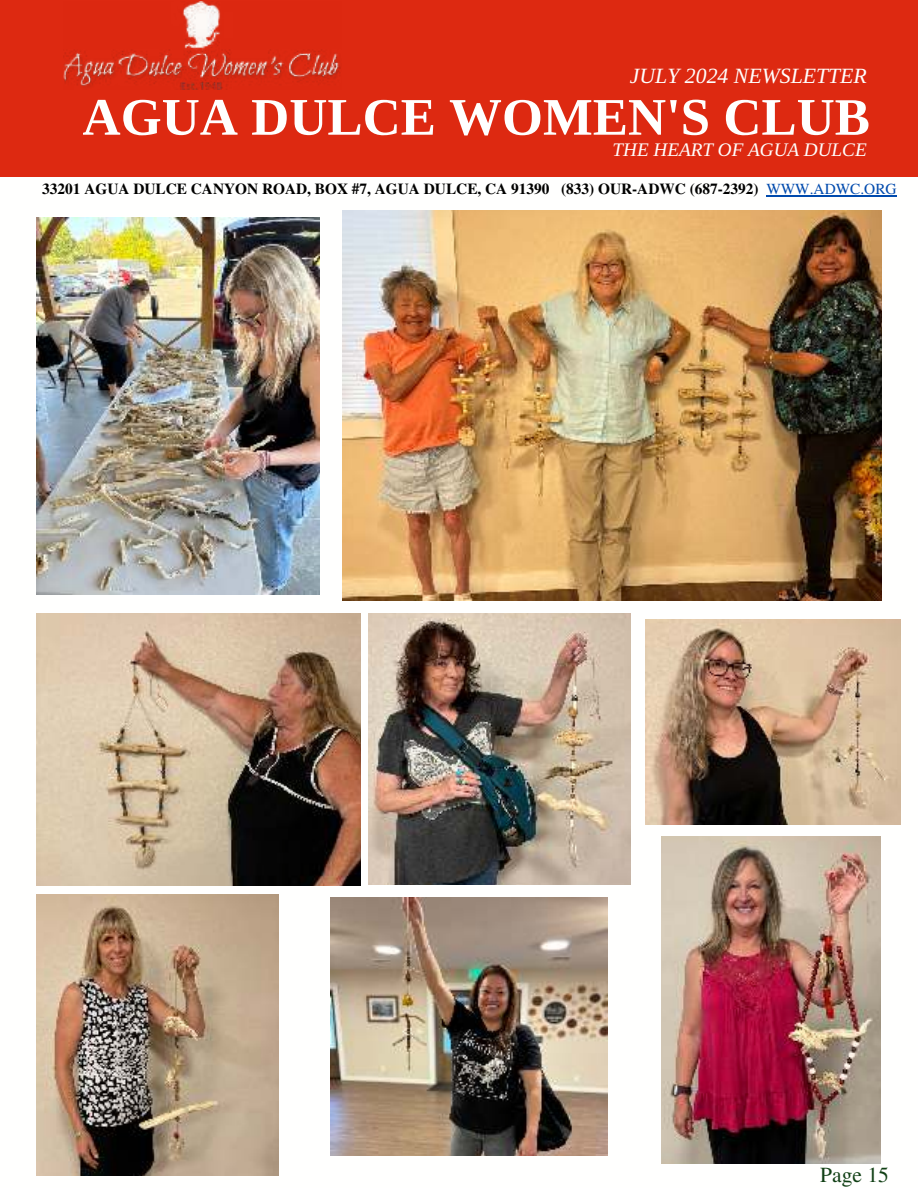
<style>
.page{position:relative;width:918px;height:1188px;background:#fff}
.page>*{position:absolute;margin:0;border:0;box-sizing:border-box;transform-origin:0 0}
.t1{font:700 52.8px "Libra Serif Modern";color:#fffffe}
.t2{font:italic 21.75px "Libra Serif Modern";color:#fffffe}
.t3{font:21.45px "Te X Gyre Termes";color:#114015}
.t4{font:italic 19.2px "Libra Serif Modern";color:#fffffe}
.t5{font:700 15.3px "Te X Gyre Termes";color:#000}
.s1{font-weight:400;color:#004aad}
</style>
<div class="page">
<div style="left:0;top:0;width:918px;height:177px;background:#dd2911"></div>
<img style="left:64px;top:2px;width:277px;height:87px">
<img style="left:37px;top:217px;width:282px;height:377px">
<img style="left:36px;top:613px;width:324px;height:272px">
<img style="left:645px;top:620px;width:255px;height:205px">
<img style="left:342px;top:210px;width:539px;height:390px">
<img style="left:331px;top:897px;width:277px;height:259px">
<img style="left:37px;top:895px;width:242px;height:280px">
<img style="left:368px;top:613px;width:262px;height:271px">
<img style="left:662px;top:837px;width:219px;height:326px">
<hr style="left:766px;top:195px;width:131px;height:1px;background:#004aad">
<h2 class="t2" style="left:630px;top:62px;width:238px">JULY 2024 NEWSLETTER</h2>
<h1 class="t1" style="left:82px;top:82px;width:789px">AGUA DULCE WOMEN'S CLUB</h1>
<p class="t4" style="left:613px;top:137px;width:256px">THE HEART OF AGUA DULCE</p>
<p class="t5" style="left:42px;top:177px;width:856px">33201 AGUA DULCE CANYON ROAD, BOX #7, AGUA DULCE, CA 91390 (833) OUR-ADWC (687-2392) <span class="s1">WWW.ADWC.ORG</span></p>
<h3 class="t3" style="left:820px;top:1160px;width:70px">Page 15</h3>
</div>
